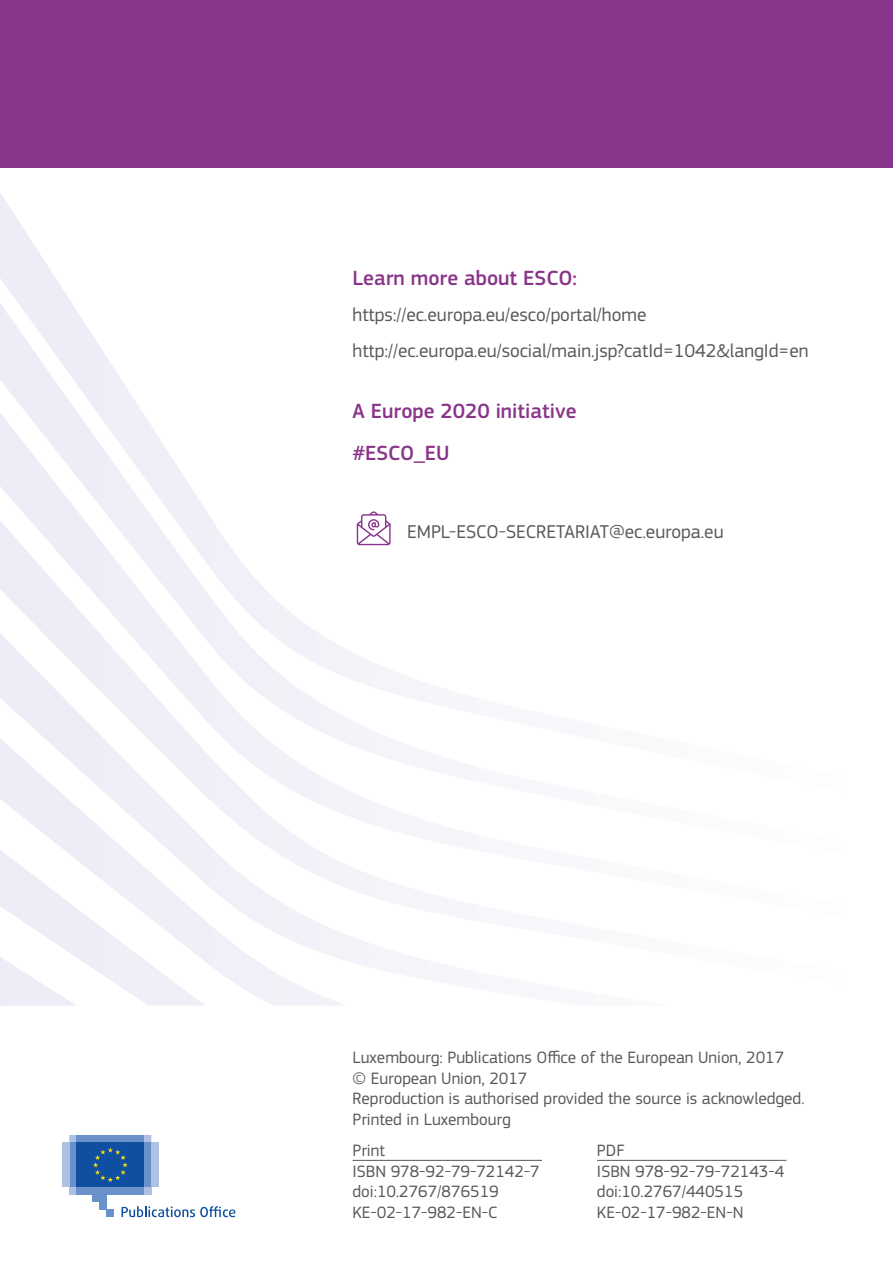
<style>
.page{position:relative;width:893px;height:1263px;background:#fff}
.page>*{position:absolute;margin:0;border:0;box-sizing:border-box;transform-origin:0 0}
.t1{font:500 21.45px "EC Square Sans Pro";color:#89358a}
.t2{font:19.2px "EC Square Sans Pro";color:#57585a}
.t3{font:17.1px "EC Square Sans Pro";color:#57585a}
</style>
<div class="page">
<div style="left:69px;top:1187px;width:82px;height:8px;background:#aec1e3"></div>
<div style="left:77px;top:1187px;width:67px;height:8px;background:#6992cb"></div>
<div style="left:144px;top:1142px;width:7px;height:45px;background:#6992cb"></div>
<div style="left:151px;top:1142px;width:8px;height:45px;background:#aec1e3"></div>
<div style="left:69px;top:1142px;width:8px;height:45px;background:#6992cb"></div>
<div style="left:62px;top:1142px;width:7px;height:45px;background:#aec1e3"></div>
<div style="left:92px;top:1187px;width:15px;height:15px;background:#6992cb"></div>
<div style="left:99px;top:1187px;width:8px;height:22px;background:#6992cb"></div>
<div style="left:107px;top:1209px;width:7px;height:8px;background:#6992cb"></div>
<div style="left:77px;top:1142px;width:67px;height:45px;background:#0f4fa1"></div>
<svg style="left:69px;top:1135px;width:82px;height:47px"></svg>
<svg style="left:122px;top:1206px;width:113px;height:11px"></svg>
<hr style="left:352px;top:1160px;width:190px;height:1px;background:#57585a">
<hr style="left:597px;top:1160px;width:189px;height:1px;background:#57585a">
<svg style="left:0;top:193px;width:71px;height:110px"></svg>
<svg style="left:240px;top:986px;width:104px;height:19px"></svg>
<svg style="left:0;top:986px;width:204px;height:20px"></svg>
<svg style="left:0;top:303px;width:142px;height:109px"></svg>
<svg style="left:0;top:412px;width:212px;height:108px"></svg>
<svg style="left:0;top:520px;width:425px;height:466px"></svg>
<svg style="left:357px;top:511px;width:34px;height:34px"></svg>
<div style="left:0;top:0;width:893px;height:168px;background:#89358a"></div>
<p class="t1" style="left:352px;top:266px;width:226px">Learn more about ESCO:</p>
<p class="t2" style="left:352px;top:304px;width:295px">https://ec.europa.eu/esco/portal/home</p>
<p class="t2" style="left:352px;top:340px;width:457px">http://ec.europa.eu/social/main.jsp?catId=1042&amp;langId=en</p>
<p class="t1" style="left:352px;top:398px;width:226px">A Europe 2020 initiative</p>
<p class="t1" style="left:352px;top:440px;width:99px">#ESCO_EU</p>
<p class="t2" style="left:407px;top:520px;width:318px">EMPL-ESCO-SECRETARIAT@ec.europa.eu</p>
<p class="t3" style="left:352px;top:1047px;width:433px">Luxembourg: Publications Office of the European Union, 2017</p>
<p class="t3" style="left:352px;top:1068px;width:176px">© European Union, 2017</p>
<p class="t3" style="left:352px;top:1088px;width:453px">Reproduction is authorised provided the source is acknowledged.</p>
<p class="t3" style="left:352px;top:1109px;width:160px">Printed in Luxembourg</p>
<p class="t3" style="left:352px;top:1140px;width:34px">Print</p>
<p class="t3" style="left:352px;top:1161px;width:189px">ISBN 978-92-79-72142-7</p>
<p class="t3" style="left:352px;top:1181px;width:148px">doi:10.2767/876519</p>
<p class="t3" style="left:352px;top:1202px;width:146px">KE-02-17-982-EN-C</p>
<p class="t3" style="left:597px;top:1140px;width:29px">PDF</p>
<p class="t3" style="left:597px;top:1161px;width:189px">ISBN 978-92-79-72143-4</p>
<p class="t3" style="left:597px;top:1181px;width:148px">doi:10.2767/440515</p>
<p class="t3" style="left:597px;top:1202px;width:148px">KE-02-17-982-EN-N</p>
</div>
